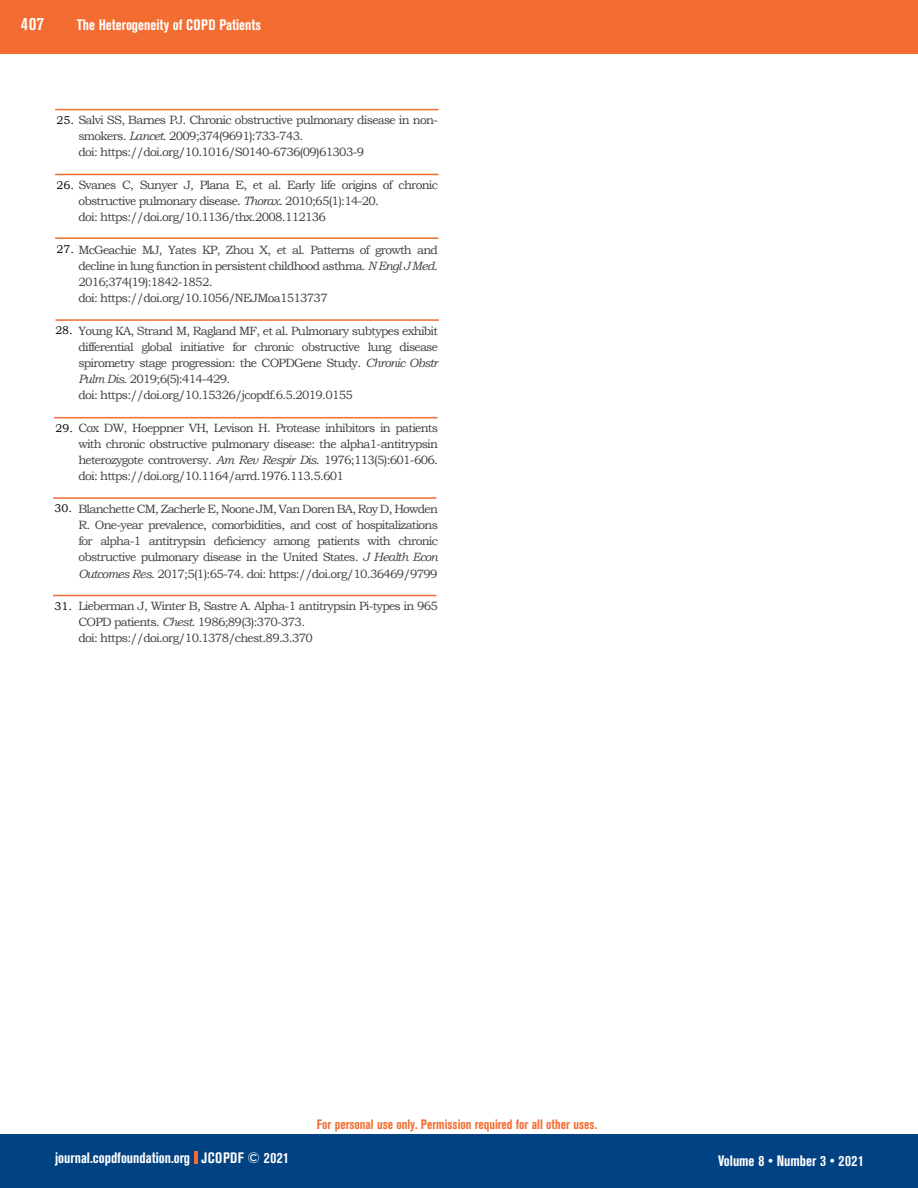
<style>
.page{position:relative;width:918px;height:1188px;background:#fff}
.page>*{position:absolute;margin:0;border:0;box-sizing:border-box;transform-origin:0 0}
.t1{font:700 condensed 18px "Akzidenz Grotesk BE";color:#fff}
.t2{font:700 condensed 15px "Akzidenz Grotesk BE";color:#fff}
.t3{font:700 condensed 13.5px "Akzidenz Grotesk BE";color:#f36c31}
.t4{font:12px/16.2px "Bookman Old Style";letter-spacing:-.06em;color:#414042}
.t5{font:11.25px "Bookman Old Style";color:#000}
.s1{font-size:11.25px;color:#000}
.s2{font-style:italic}
</style>
<div class="page">
<div style="left:0;top:1134px;width:918px;height:54px;background:#004282"></div>
<div style="left:0;top:0;width:918px;height:54px;background:#f36c31"></div>
<svg style="left:194px;top:1152px;width:3px;height:12px"></svg>
<hr style="left:55px;top:109px;width:383px;height:1px;background:#f36c31">
<hr style="left:55px;top:174px;width:383px;height:1px;background:#f36c31">
<hr style="left:55px;top:237px;width:383px;height:2px;background:#f36c31">
<hr style="left:56px;top:319px;width:383px;height:2px;background:#f36c31">
<hr style="left:54px;top:417px;width:384px;height:1px;background:#f36c31">
<hr style="left:53px;top:497px;width:383px;height:2px;background:#f36c31">
<hr style="left:53px;top:595px;width:383px;height:1px;background:#f36c31">
<h1 class="t1" style="left:21px;top:13px;width:25px">407</h1>
<p class="t2" style="left:77px;top:16px;width:186px">The Heterogeneity of COPD Patients</p>
<p class="t4" style="left:78px;top:112px;width:361px;text-indent:-22px"><span class="s1">25.</span> Salvi SS, Barnes PJ. Chronic obstructive pulmonary disease in non&shy;smokers. <span class="s2">Lancet</span>. 2009;374(9691):733-743.<br>doi: https://doi.org/10.1016/S0140-6736(09)61303-9</p>
<p class="t4" style="left:78px;top:177px;width:361px;text-indent:-22px"><span class="s1">26.</span> Svanes C, Sunyer J, Plana E, et al. Early life origins of chronic obstructive pulmonary disease. <span class="s2">Thorax</span>. 2010;65(1):14-20.<br>doi: https://doi.org/10.1136/thx.2008.112136</p>
<p class="t4" style="left:78px;top:241px;width:361px;text-indent:-22px"><span class="s1">27.</span> McGeachie MJ, Yates KP, Zhou X, et al. Patterns of growth and decline in lung function in persistent childhood asthma. <span class="s2">N Engl J Med</span>.<br>2016;374(19):1842-1852.<br>doi: https://doi.org/10.1056/NEJMoa1513737</p>
<p class="t4" style="left:78px;top:322px;width:361px">Young KA, Strand M, Ragland MF, et al. Pulmonary subtypes exhibit differential global initiative for chronic obstructive lung disease spirometry stage progression: the COPDGene Study. <span class="s2">Chronic Obstr Pulm Dis</span>. 2019;6(5):414-429.<br>doi: https://doi.org/10.15326/jcopdf.6.5.2019.0155</p>
<p class="t4" style="left:78px;top:420px;width:361px;text-align:justify">Cox DW, Hoeppner VH, Levison H. Protease inhibitors in patients with chronic obstructive pulmonary disease: the alpha1-antitrypsin heterozygote controversy. <span class="s2">Am Rev Respir Dis</span>. 1976;113(5):601-606. doi: https://doi.org/10.1164/arrd.1976.113.5.601</p>
<p class="t4" style="left:78px;top:501px;width:361px;text-align:justify">Blanchette CM, Zacherle E, Noone JM, Van Doren BA, Roy D, Howden R. One-year prevalence, comorbidities, and cost of hospitalizations for alpha-1 antitrypsin deficiency among patients with chronic obstructive pulmonary disease in the United States. <span class="s2">J Health Econ Outcomes Res</span>. 2017;5(1):65-74. doi: https://doi.org/10.36469/9799</p>
<p class="t4" style="left:78px;top:598px;width:361px">Lieberman J, Winter B, Sastre A. Alpha-1 antitrypsin Pi-types in 965<br>COPD patients. <span class="s2">Chest</span>. 1986;89(3):370-373.<br>doi: https://doi.org/10.1378/chest.89.3.370</p>
<p class="t5" style="left:55px;top:323px;width:19px">28.</p>
<p class="t5" style="left:55px;top:421px;width:19px">29.</p>
<p class="t5" style="left:54px;top:501px;width:19px">30.</p>
<p class="t5" style="left:54px;top:599px;width:19px">31.</p>
<p class="t3" style="left:317px;top:1117px;width:282px">For personal use only. Permission required for all other uses.</p>
<p class="t2" style="left:55px;top:1149px;width:236px">journal.copdfoundation.org JCOPDF © 2021</p>
<p class="t2" style="left:718px;top:1152px;width:147px">Volume 8 • Number 3 • 2021</p>
</div>
